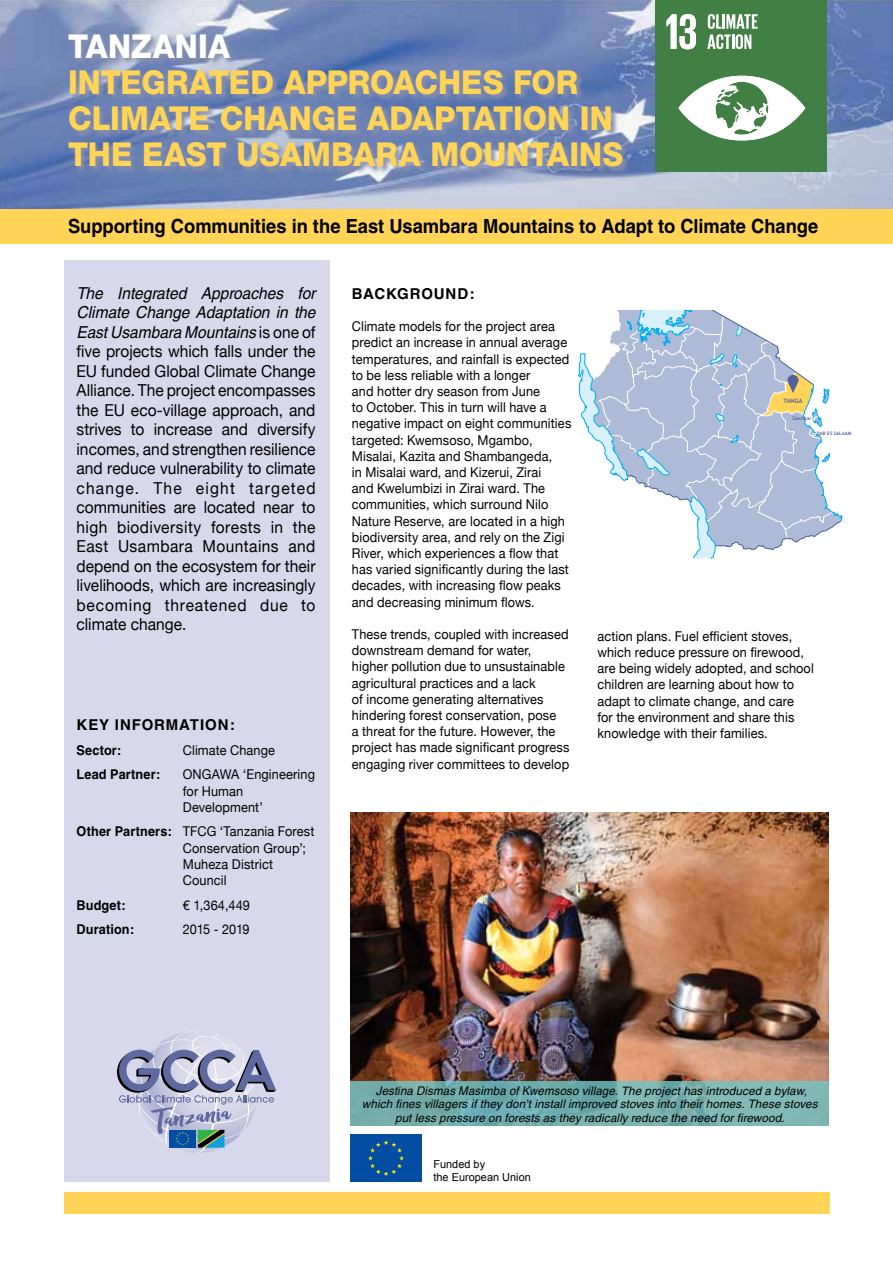
<style>
.page{position:relative;width:893px;height:1263px;background:#fff}
.page>*{position:absolute;margin:0;border:0;box-sizing:border-box;transform-origin:0 0}
.t1{font:59.25px "Typeface Six Pt Five";color:#5e6a9f}
.t2{font:800 33px/36px "Helvetica Neue";letter-spacing:.005em;color:#ffd457;scale:.94 1}
.t3{font:800 33px "Helvetica Neue";letter-spacing:.01em;color:#fff;scale:.94 1}
.t4{font:700 19.5px "Helvetica";letter-spacing:-.005em;color:#000;scale:.94 1}
.t5{font:16.5px/19.5px "Helvetica Neue";letter-spacing:.005em;color:#000;text-align:justify;scale:.94 1}
.t6{font:italic 16.5px/19.5px "Helvetica";color:#000;text-align:justify;scale:.94 1}
.t7{font:700 15px "Helvetica";letter-spacing:.06em;color:#000}
.t8{font:13.5px/16.2px "Helvetica Neue";letter-spacing:.01em;color:#000;scale:.94 1}
.t9{font:700 13.5px "Helvetica";letter-spacing:.01em;color:#000;scale:.94 1}
.t10{font:13.5px "Helvetica Neue";letter-spacing:-.015em;color:#000;scale:.94 1}
.t11{font:italic 12px "Helvetica";letter-spacing:.01em;color:#000;scale:.96 1}
.t12{font:italic 11.7px/13.2px "Helvetica";letter-spacing:.01em;color:#000;text-align:center}
.t13{font:10.95px/13.2px "Arial";color:#000}
.t14{font:700 6px "Trebuchet MS";color:#536198}
.t15{font:700 4.8px "Trebuchet MS";color:#536198}
.s1{font-family:"Helvetica Neue";font-style:normal}
.s2{font-family:"Helvetica";font-weight:700}
.s3{font-size:11.7px}
</style>
<div class="page">
<div style="left:64px;top:260px;width:266px;height:922px;background:#d8d8ec"></div>
<svg style="left:117px;top:1031px;width:159px;height:122px"></svg>
<img style="left:351px;top:812px;width:478px;height:270px">
<svg style="left:578px;top:310px;width:264px;height:249px"></svg>
<svg style="left:350px;top:1082px;width:479px;height:44px;background:#76afae"></svg>
<img style="left:0;top:0;width:893px;height:209px">
<div style="left:0;top:209px;width:893px;height:34px;background:#ffd457"></div>
<div style="left:655px;top:0;width:171px;height:172px;background:#417f45"></div>
<svg style="left:666px;top:14px;width:30px;height:35px"></svg>
<svg style="left:678px;top:76px;width:127px;height:64px"></svg>
<svg style="left:707px;top:14px;width:51px;height:35px"></svg>
<svg style="left:67px;top:34px;width:563px;height:141px;background:#7588b4"></svg>
<div style="left:350px;top:1134px;width:72px;height:48px;background:#034ea2"></div>
<svg style="left:368px;top:1140px;width:36px;height:36px"></svg>
<div style="left:64px;top:1193px;width:765px;height:21px;background:#ffd457"></div>
<h2 class="t3" style="left:68px;top:27px;width:174px">TANZANIA</h2>
<h2 class="t2" style="left:68px;top:64px;width:592px">INTEGRATED APPROACHES FOR<br>CLIMATE CHANGE ADAPTATION IN<br>THE EAST USAMBARA MOUNTAINS</h2>
<h3 class="t4" style="left:68px;top:214px;width:800px">Supporting Communities in the East Usambara Mountains to Adapt to Climate Change</h3>
<p class="t6" style="left:77px;top:283px;width:256px">The Integrated Approaches for Climate Change Adaptation in the East Usambara Mountains <span class="s1">is one of</span></p>
<p class="t5" style="left:77px;top:343px;width:256px">five projects which falls under the EU funded Global Climate Change Alliance. The project encompasses the EU eco-village approach, and strives to increase and diversify incomes, and strengthen resilience and reduce vulnerability to climate change. The eight targeted communities are located near to high biodiversity forests in the East Usambara Mountains and depend on the ecosystem for their livelihoods, which are increasingly becoming threatened due to climate change.</p>
<p class="t7" style="left:77px;top:715px;width:160px">KEY INFORMATION:</p>
<p class="t9" style="left:77px;top:742px;width:49px">Sector:</p>
<p class="t8" style="left:183px;top:742px;width:100px">Climate Change</p>
<p class="t9" style="left:77px;top:766px;width:91px">Lead Partner:</p>
<p class="t8" style="left:183px;top:767px;width:142px">ONGAWA ‘Engineering for Human<br>Development’</p>
<p class="t8" style="left:183px;top:824px;width:142px;text-indent:-106px"><span class="s2">Other Partners:</span> TFCG ‘Tanzania Forest<br>Conservation Group’;<br>Muheza District<br>Council</p>
<p class="t9" style="left:77px;top:897px;width:54px">Budget:</p>
<p class="t8" style="left:183px;top:898px;width:73px">€ 1,364,449</p>
<p class="t9" style="left:77px;top:921px;width:63px">Duration:</p>
<p class="t10" style="left:183px;top:920px;width:73px">2015 - 2019</p>
<p class="t7" style="left:352px;top:284px;width:124px">BACKGROUND:</p>
<p class="t8" style="left:352px;top:319px;width:235px">Climate models for the project area predict an increase in annual average temperatures, and rainfall is expected to be less reliable with a longer<br>and hotter dry season from June<br>to October. This in turn will have a negative impact on eight communities targeted: Kwemsoso, Mgambo, Misalai, Kazita and Shambangeda,<br>in Misalai ward, and Kizerui, Zirai<br>and Kwelumbizi in Zirai ward. The communities, which surround Nilo Nature Reserve, are located in a high biodiversity area, and rely on the Zigi River, which experiences a flow that has varied significantly during the last decades, with increasing flow peaks and decreasing minimum flows.</p>
<p class="t8" style="left:352px;top:627px;width:233px">These trends, coupled with increased downstream demand for water, higher pollution due to unsustainable agricultural practices and a lack<br>of income generating alternatives hindering forest conservation, pose<br>a threat for the future. However, the project has made significant progress engaging river committees to develop</p>
<p class="t8" style="left:597px;top:629px;width:232px">action plans. Fuel efficient stoves, which reduce pressure on firewood, are being widely adopted, and school children are learning about how to adapt to climate change, and care<br>for the environment and share this knowledge with their families.</p>
<p class="t14" style="left:784px;top:397px;width:20px">TANGA</p>
<p class="t15" style="left:792px;top:415px;width:21px">Zanzibar</p>
<p class="t15" style="left:817px;top:430px;width:36px">DAR ES SALAAM</p>
<h1 class="t1" style="left:117px;top:1035px;width:161px">GCCA</h1>
<p class="t11" style="left:376px;top:1084px;width:451px">Jestina Dismas Masimba of Kwemsoso village. <span class="s3">The project has introduced a bylaw,</span></p>
<p class="t12" style="left:362px;top:1098px;width:457px">which fines villagers if they don’t install improved stoves into their homes. These stoves put less pressure on forests as they radically reduce the need for firewood.</p>
<p class="t13" style="left:433px;top:1157px;width:99px">Funded by<br>the European Union</p>
</div>
